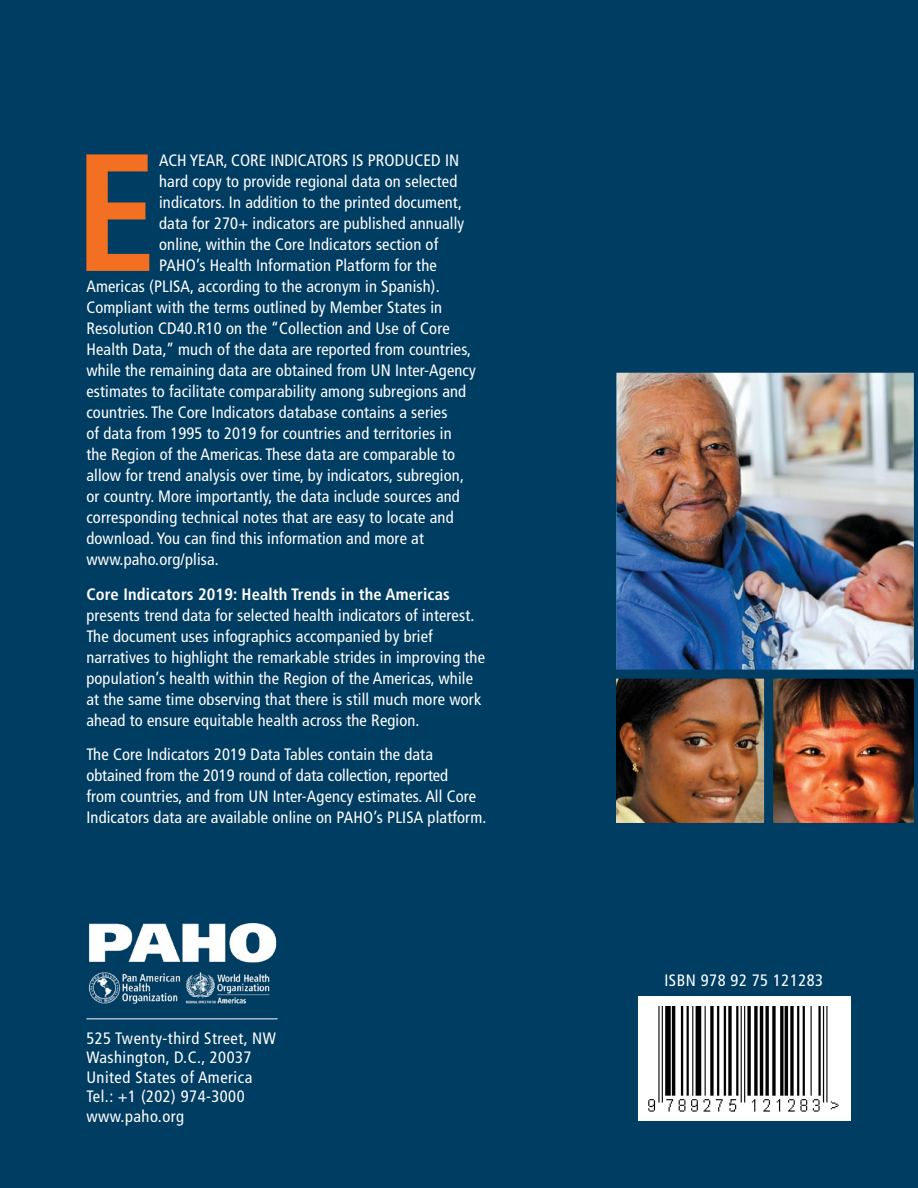
<style>
.page{position:relative;width:918px;height:1188px;background:#003d63}
.page>*{position:absolute;margin:0;border:0;box-sizing:border-box;transform-origin:0 0}
.t1{font:700 condensed 166.95px "Frutiger";color:#f36f21}
.t2{font:condensed 16.5px/21px "Frutiger";letter-spacing:.01em;color:#fff}
.t3{font:condensed 16.5px/19.5px "Frutiger";letter-spacing:.03em;color:#fff}
.t4{font:700 condensed 16.5px "Frutiger";letter-spacing:.01em;color:#fff}
</style>
<div class="page">
<div style="left:638px;top:996px;width:212px;height:124px;background:#fff"></div>
<img style="left:648px;top:1006px;width:191px;height:106px">
<img style="left:617px;top:373px;width:297px;height:297px">
<img style="left:773px;top:679px;width:141px;height:144px">
<img style="left:617px;top:679px;width:147px;height:144px">
<img style="left:89px;top:922px;width:188px;height:82px">
<hr style="left:86px;top:1018px;width:192px;height:1px;background:#fff">
<h1 class="t1" style="left:74px;top:114px;width:85px">E</h1>
<p class="t2" style="left:159px;top:150px;width:302px">ACH YEAR, CORE INDICATORS IS PRODUCED IN</p>
<p class="t2" style="left:159px;top:171px;width:300px">hard copy to provide regional data on selected</p>
<p class="t2" style="left:159px;top:192px;width:304px">indicators. In addition to the printed document,</p>
<p class="t2" style="left:159px;top:213px;width:307px">data for 270+ indicators are published annually</p>
<p class="t2" style="left:159px;top:234px;width:281px">online, within the Core Indicators section of</p>
<p class="t2" style="left:159px;top:255px;width:279px">PAHO’s Health Information Platform for the</p>
<p class="t2" style="left:86px;top:276px;width:355px">Americas (PLISA, according to the acronym in Spanish).</p>
<p class="t2" style="left:86px;top:297px;width:357px">Compliant with the terms outlined by Member States in</p>
<p class="t2" style="left:86px;top:318px;width:365px">Resolution CD40.R10 on the “Collection and Use of Core</p>
<p class="t2" style="left:86px;top:339px;width:386px">Health Data,” much of the data are reported from countries,</p>
<p class="t2" style="left:86px;top:360px;width:391px">while the remaining data are obtained from UN Inter-Agency</p>
<p class="t2" style="left:86px;top:381px;width:381px">estimates to facilitate comparability among subregions and</p>
<p class="t2" style="left:86px;top:402px;width:363px">countries. The Core Indicators database contains a series</p>
<p class="t2" style="left:86px;top:423px;width:367px">of data from 1995 to 2019 for countries and territories in</p>
<p class="t2" style="left:86px;top:444px;width:370px">the Region of the Americas. These data are comparable to</p>
<p class="t2" style="left:86px;top:465px;width:379px">allow for trend analysis over time, by indicators, subregion,</p>
<p class="t2" style="left:86px;top:486px;width:375px">or country. More importantly, the data include sources and</p>
<p class="t2" style="left:86px;top:507px;width:369px">corresponding technical notes that are easy to locate and</p>
<p class="t2" style="left:86px;top:528px;width:339px">download. You can find this information and more at</p>
<p class="t2" style="left:86px;top:549px;width:134px">www.paho.org/plisa.</p>
<p class="t4" style="left:86px;top:584px;width:365px">Core Indicators 2019: Health Trends in the Americas</p>
<p class="t2" style="left:86px;top:604px;width:400px">presents trend data for selected health indicators of interest.<br>The document uses infographics accompanied by brief narratives to highlight the remarkable strides in improving the population’s health within the Region of the Americas, while at the same time observing that there is still much more work ahead to ensure equitable health across the Region.</p>
<p class="t2" style="left:86px;top:744px;width:401px">The Core Indicators 2019 Data Tables contain the data obtained from the 2019 round of data collection, reported<br>from countries, and from UN Inter-Agency estimates. All Core Indicators data are available online on PAHO’s PLISA platform.</p>
<p class="t3" style="left:86px;top:1028px;width:191px">525 Twenty-third Street, NW<br>Washington, D.C., 20037<br>United States of America<br>Tel.: +1 (202) 974-3000 www.paho.org</p>
<p class="t3" style="left:664px;top:971px;width:160px">ISBN 978 92 75 121283</p>
</div>
